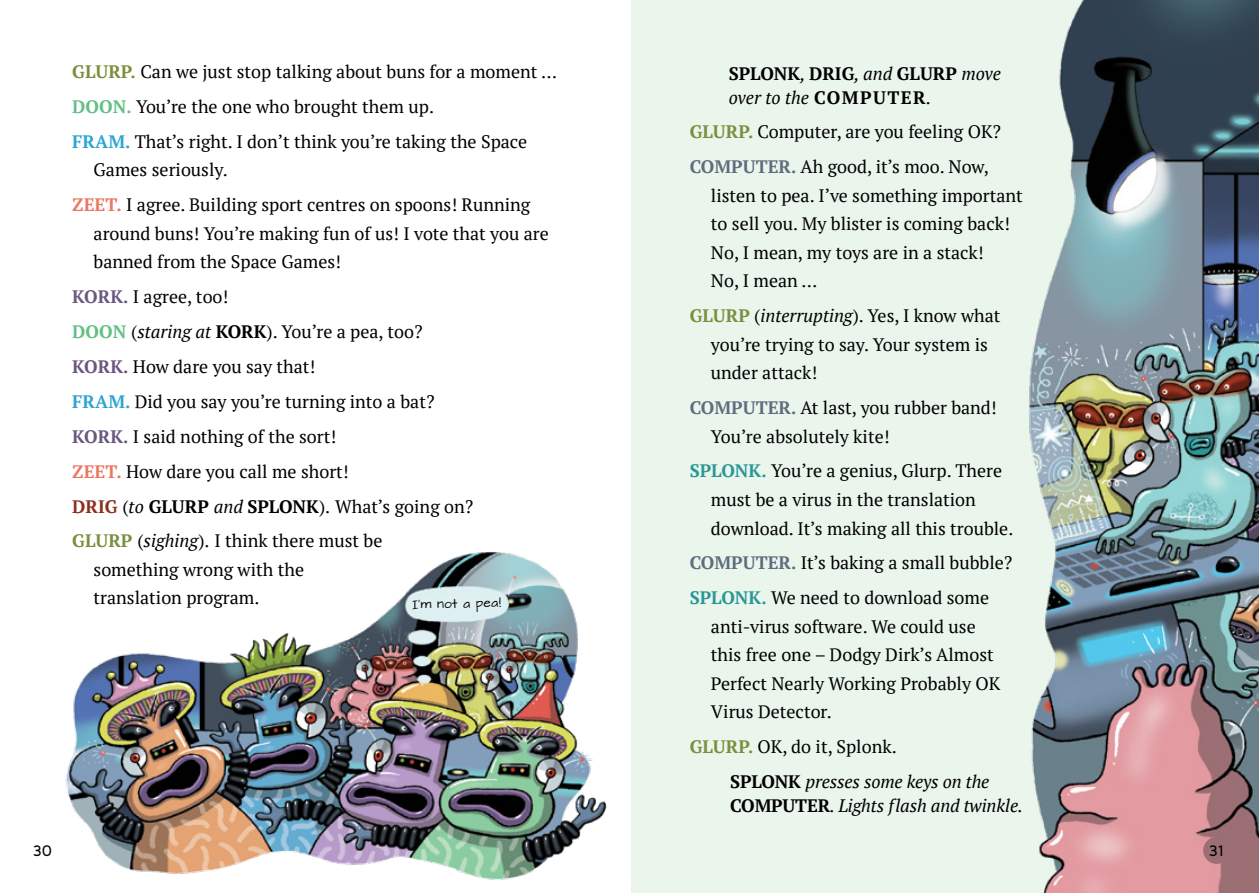
<style>
.page{position:relative;width:1259px;height:893px;background:#fff}
.page>*{position:absolute;margin:0;border:0;box-sizing:border-box;transform-origin:0 0}
.t1{font:18px/28.5px "PT Serif";color:#000}
.t2{font:italic 18px/34.7px "PT Serif";letter-spacing:-.01em;color:#000}
.t3{font:700 18px/24px "PT Serif";color:#000}
.t4{font:15px "Aronui";color:#000}
.t5{font:10.65px "Pakiwaituhi";color:#000}
.s1{font-weight:700;color:#78903e}
.s2{font-weight:700;color:#62c084}
.s3{font-weight:700;color:#2ca5d1}
.s4{font-weight:700;color:#eb7661}
.s5{font-weight:700;color:#6a5780}
.s6{font-style:italic}
.s7{font-weight:700}
.s8{font-weight:700;color:#8d2e1e}
.s9{font-weight:400;font-style:italic}
.s10{font-weight:700;color:#5d6d7d}
.s11{font-weight:700;color:#2a9797}
.s12{font-weight:700;font-style:normal;color:#78903e}
.s13{font-style:normal}
.s14{font-weight:700;font-style:normal}
</style>
<div class="page">
<img style="left:65px;top:552px;width:542px;height:328px">
<div style="left:630px;top:0;width:500px;height:893px;background:#eaf5ec"></div>
<img style="left:1029px;top:0;width:230px;height:893px">
<div style="left:1203px;top:837px;width:27px;height:27px;background:#9c6f74;border-radius:50%"></div>
<p class="t1" style="left:72px;top:54px;width:486px;line-height:35px"><span class="s1">GLURP.</span> Can we just stop talking about buns for a moment …<br><span class="s2">DOON.</span> You’re the one who brought them up.<br><span class="s3">FRAM.</span> That’s right. I don’t think you’re taking the Space</p>
<p class="t1" style="left:72px;top:152px;width:459px;line-height:35px;text-indent:21px">Games seriously.<br><span class="s4">ZEET.</span> I agree. Building sport centres on spoons! Running</p>
<p class="t1" style="left:94px;top:219px;width:457px">around buns! You’re making fun of us! I vote that you are banned from the Space Games!</p>
<p class="t1" style="left:72px;top:279px;width:402px;line-height:35px"><span class="s5">KORK.</span> I agree, too!<br><span class="s2">DOON</span> (<span class="s6">staring at</span> <span class="s7">KORK</span>). You’re a pea, too?<br><span class="s5">KORK.</span> How dare you say that!<br><span class="s3">FRAM.</span> Did you say you’re turning into a bat?<br><span class="s5">KORK.</span> I said nothing of the sort!<br><span class="s4">ZEET.</span> How dare you call me short!<br><span class="s8">DRIG</span> (<span class="s6">to</span> <span class="s7">GLURP</span> <span class="s6">and</span> <span class="s7">SPLONK</span>). What’s going on?<br><span class="s1">GLURP</span> (<span class="s6">sighing</span>). I think there must be</p>
<p class="t1" style="left:94px;top:555px;width:212px">something wrong with the translation program.</p>
<p class="t5" style="left:412px;top:599px;width:90px;rotate:-1deg">I'm not a pea!</p>
<p class="t4" style="left:33px;top:842px;width:21px">30</p>
<p class="t3" style="left:728px;top:61px;width:274px">SPLONK<span class="s9">,</span> DRIG<span class="s9">, and</span> GLURP <span class="s9">move over to the</span> COMPUTER<span class="s9">.</span></p>
<p class="t1" style="left:689px;top:114px;width:313px;line-height:35px"><span class="s1">GLURP.</span> Computer, are you feeling OK?<br><span class="s10">COMPUTER.</span> Ah good, it’s moo. Now,</p>
<p class="t1" style="left:711px;top:181px;width:313px">listen to pea. I’ve something important to sell you. My blister is coming back!<br>No, I mean, my toys are in a stack!<br>No, I mean …</p>
<p class="t1" style="left:711px;top:301px;width:291px;text-indent:-21px"><span class="s1">GLURP</span> (<span class="s6">interrupting</span>). Yes, I know what you’re trying to say. Your system is under attack!</p>
<p class="t1" style="left:711px;top:393px;width:287px;text-indent:-21px"><span class="s10">COMPUTER.</span> At last, you rubber band!<br>You’re absolutely kite!</p>
<p class="t1" style="left:711px;top:457px;width:304px;text-indent:-21px"><span class="s11">SPLONK.</span> You’re a genius, Glurp. There must be a virus in the translation download. It’s making all this trouble.</p>
<p class="t1" style="left:689px;top:545px;width:324px;line-height:35px"><span class="s10">COMPUTER.</span> It’s baking a small bubble?<br><span class="s11">SPLONK.</span> We need to download some</p>
<p class="t1" style="left:711px;top:612px;width:291px">anti-virus software. We could use this free one – Dodgy Dirk’s Almost<br>Perfect Nearly Working Probably OK<br>Virus Detector.</p>
<p class="t2" style="left:730px;top:729px;width:261px;text-indent:-40px"><span class="s12">GLURP.</span> <span class="s13">OK, do it, Splonk.<br></span><span class="s14">SPLONK</span> presses some keys on the</p>
<p class="t2" style="left:730px;top:788px;width:294px"><span class="s14">COMPUTER</span>. Lights flash and twinkle.</p>
<p class="t4" style="left:1209px;top:842px;width:16px">31</p>
</div>
